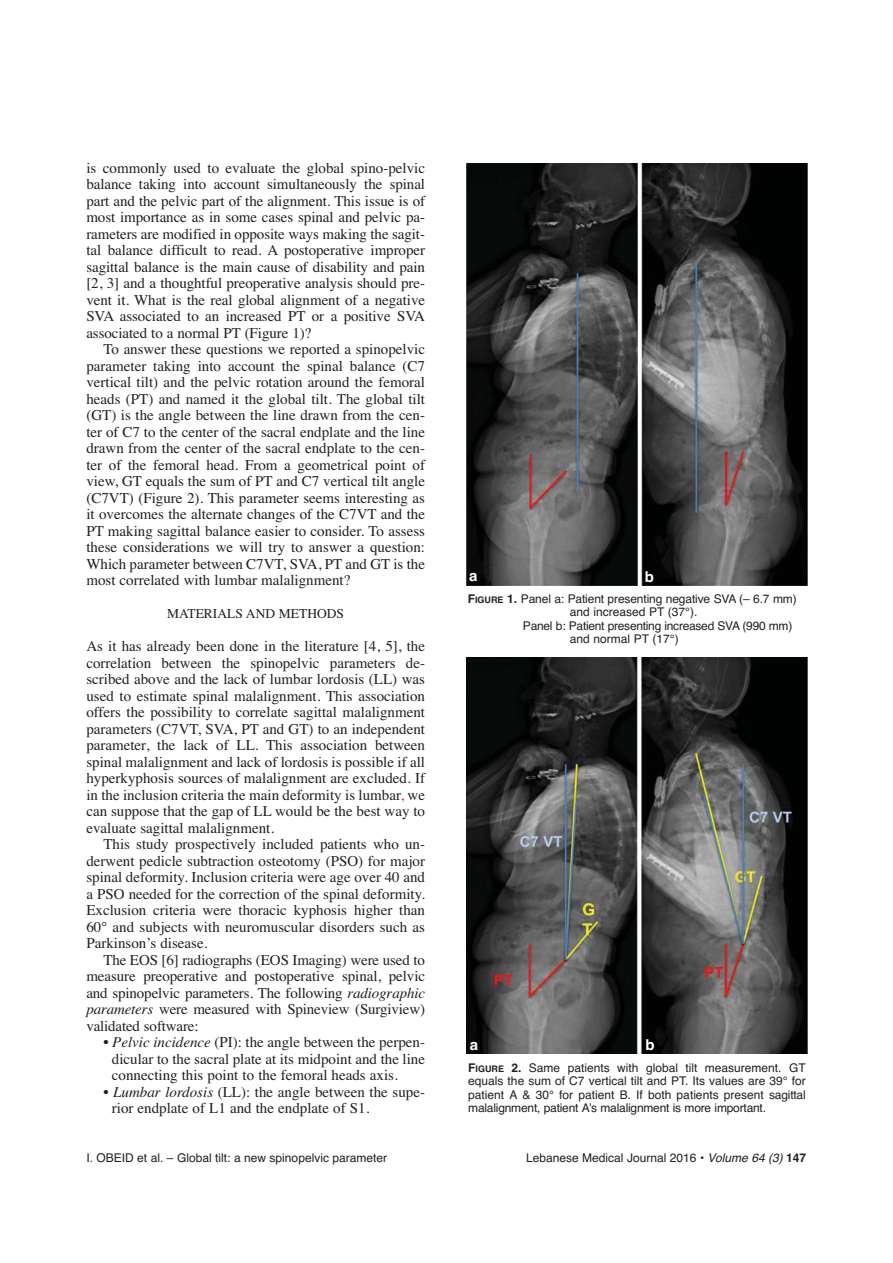
<style>
.page{position:relative;width:893px;height:1263px;background:#fff}
.page>*{position:absolute;margin:0;border:0;box-sizing:border-box;transform-origin:0 0}
.t1{font:15px/16.5px "Times";color:#231f20;text-align:justify}
.t2{font:700 15px "Helvetica";color:#fff}
.t3{font:13.5px "Times";color:#231f20}
.t4{font:12px/13.5px "Helvetica";letter-spacing:-.01em;color:#231f20;text-align:justify}
.s1{color:#ec008c}
.s2{font-style:italic}
.s3{font-weight:700}
.s4{font-weight:700;font-size:9px}
</style>
<div class="page">
<img style="left:466px;top:164px;width:342px;height:421px">
<img style="left:466px;top:657px;width:342px;height:396px">
<p class="t1" style="left:86px;top:161px;width:340px">is commonly used to evaluate the global spino-pelvic balance taking into account simultaneously the spinal part and the pelvic part of the alignment. This issue is of most importance as in some cases spinal and pelvic pa&shy;rameters are modified in opposite ways making the sagit&shy;tal balance difficult to read. A postoperative improper sagittal balance is the main cause of disability and pain [2, 3] and a thoughtful preoperative analysis should pre&shy;vent it. What is the real global alignment of a negative SVA associated to an increased PT or a positive SVA associated to a normal PT (Figure 1)?</p>
<p class="t1" style="left:86px;top:342px;width:340px;text-indent:17px">To answer these questions we reported a spinopelvic parameter taking into account the spinal balance (C7 vertical tilt) and the pelvic rotation around the femoral heads (PT) and named it the global tilt. The global tilt (GT) is the angle between the line drawn from the cen&shy;ter of C7 to the center of the sacral endplate and the line drawn from the center of the sacral endplate to the cen&shy;ter of the femoral head. From a geometrical point of view, GT equals the sum of PT and C7 vertical tilt angle (C7VT) (Figure 2). This parameter seems interesting as it overcomes the alternate changes of the C7VT and the PT making sagittal balance easier to consider. To assess these considerations we will try to answer a question:<br>Which parameter between C7VT, SVA, PT and GT is the most correlated with lumbar malalignment?</p>
<p class="t3" style="left:167px;top:609px;width:178px">MATERIALS AND METHODS</p>
<p class="t1" style="left:86px;top:639px;width:340px">As it has already been done in the literature [4, 5], the correlation between the spinopelvic parameters de&shy;scribed above and the lack of lumbar lordosis (LL) was used to estimate spinal malalignment. This association offers the possibility to correlate sagittal malalignment parameters (C7VT, SVA, PT and GT) to an independent parameter, the lack of LL. This association between spinal malalignment and lack of lordosis is possible if all hyperkyphosis sources of malalignment are excluded. If in the inclusion criteria the main deformity is lumbar<span class="s1">,</span> we can suppose that the gap of LL would be the best way to evaluate sagittal malalignment.</p>
<p class="t1" style="left:86px;top:837px;width:340px;text-indent:17px">This study prospectively included patients who un&shy;derwent pedicle subtraction osteotomy (PSO) for major spinal deformity. Inclusion criteria were age over 40 and a PSO needed for the correction of the spinal deformity.<br>Exclusion criteria were thoracic kyphosis higher than 60° and subjects with neuromuscular disorders such as Parkinson’s disease.</p>
<p class="t1" style="left:86px;top:953px;width:340px;text-indent:17px">The EOS [6] radiographs (EOS Imaging) were used to measure preoperative and postoperative spinal, pelvic and spinopelvic parameters. The following <span class="s2">radiographic parameters</span> were measured with Spineview (Surgiview) validated software:</p>
<p class="t1" style="left:112px;top:1035px;width:315px;text-indent:-9px">• <span class="s2">Pelvic incidence</span> (PI): the angle between the perpen&shy;dicular to the sacral plate at its midpoint and the line connecting this point to the femoral heads axis.</p>
<p class="t1" style="left:112px;top:1085px;width:315px;text-indent:-9px">• <span class="s2">Lumbar lordosis</span> (LL): the angle between the supe&shy;rior endplate of L1 and the endplate of S1.</p>
<p class="t4" style="left:86px;top:1153px;width:302px">I. OBEID et al. – Global tilt: a new spinopelvic parameter</p>
<p class="t4" style="left:526px;top:1153px;width:282px">Lebanese Medical Journal 2016 • <span class="s2">Volume 64 (3)</span> <span class="s3">147</span></p>
<p class="t2" style="left:469px;top:571px;width:10px">a</p>
<p class="t2" style="left:645px;top:571px;width:11px">b</p>
<p class="t4" style="left:468px;top:593px;width:330px"><span class="s3">F</span><span class="s4">IGURE</span> <span class="s3">1.</span> Panel a: Patient presenting negative SVA (– 6.7 mm)</p>
<p class="t4" style="left:570px;top:606px;width:129px">and increased PT (37°).</p>
<p class="t4" style="left:523px;top:620px;width:271px">Panel b: Patient presenting increased SVA (990 mm)</p>
<p class="t4" style="left:570px;top:633px;width:110px">and normal PT (17°)</p>
<p class="t2" style="left:470px;top:1039px;width:10px">a</p>
<p class="t2" style="left:645px;top:1039px;width:11px">b</p>
<p class="t4" style="left:468px;top:1062px;width:339px"><span class="s3">F</span><span class="s4">IGURE</span> <span class="s3">2.</span> Same patients with global tilt measurement. GT equals the sum of C7 vertical tilt and PT. Its values are 39° for patient A &amp; 30° for patient B. If both patients present sagittal malalignment, patient A’s malalignment is more important.</p>
</div>
